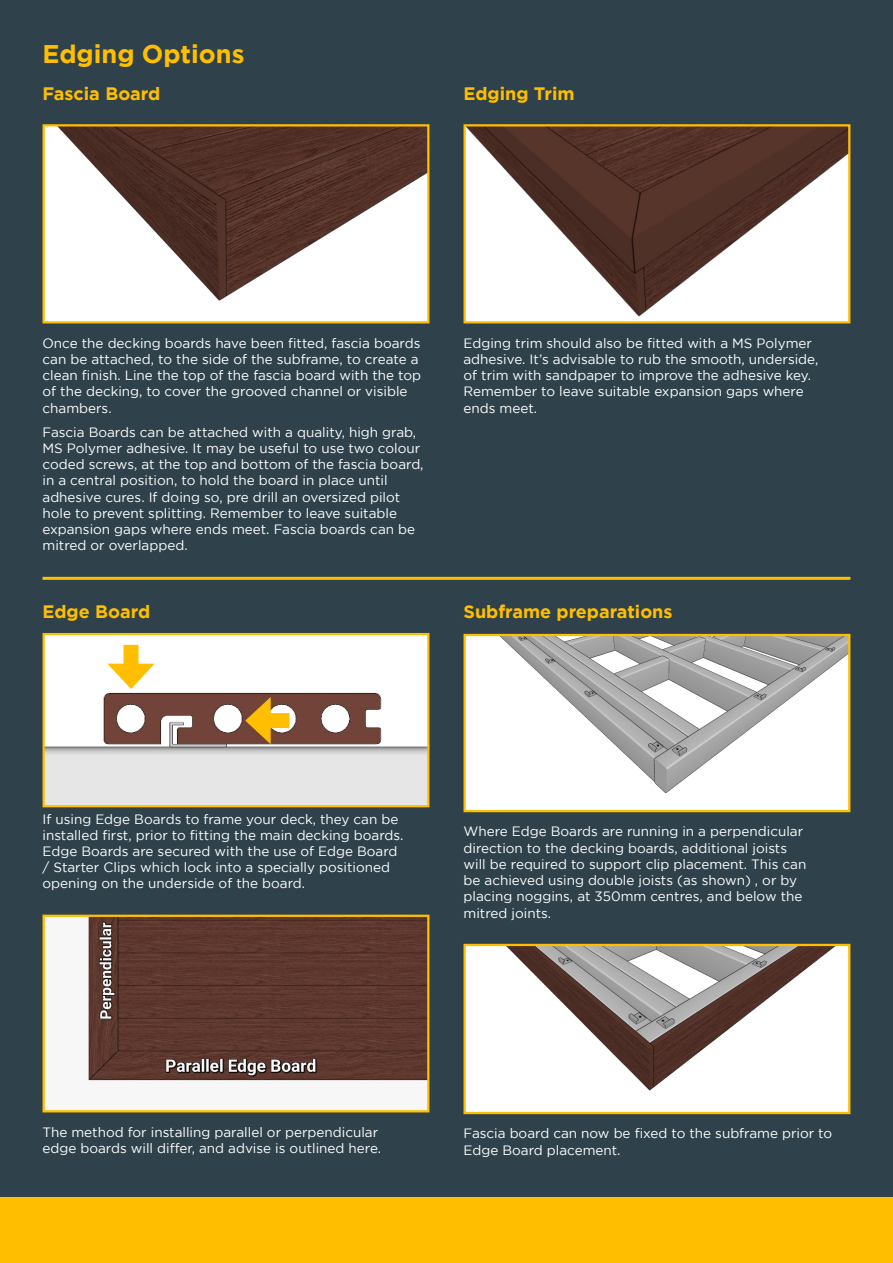
<style>
.page{position:relative;width:893px;height:1263px;background:#2f424b}
.page>*{position:absolute;margin:0;border:0;box-sizing:border-box;transform-origin:0 0}
.t1{font:700 25.5px "Gotham";color:#ffbf00}
.t2{font:700 18px "Gotham";color:#ffbf00}
.t3{font:13.5px/16.2px "Gotham";color:#fff}
</style>
<div class="page">
<div style="left:0;top:1198px;width:893px;height:65px;background:#ffbf00"></div>
<img style="left:46px;top:127px;width:380px;height:193px">
<div style="left:43px;top:124px;width:386px;height:199px;border:2px solid #ffbf00"></div>
<img style="left:466px;top:127px;width:381px;height:193px">
<div style="left:463px;top:124px;width:387px;height:199px;border:2px solid #ffbf00"></div>
<hr style="left:43px;top:577px;width:807px;height:3px;background:#ffbf00">
<img style="left:46px;top:636px;width:380px;height:168px">
<div style="left:43px;top:633px;width:386px;height:174px;border:2px solid #ffbf00"></div>
<img style="left:46px;top:918px;width:380px;height:191px">
<div style="left:43px;top:915px;width:386px;height:197px;border:2px solid #ffbf00"></div>
<img style="left:466px;top:637px;width:381px;height:172px">
<div style="left:463px;top:634px;width:387px;height:178px;border:2px solid #ffbf00"></div>
<img style="left:466px;top:947px;width:381px;height:164px">
<div style="left:463px;top:944px;width:387px;height:170px;border:2px solid #ffbf00"></div>
<div style="left:124px;top:645px;width:15px;height:28px;background:#ffbf00"></div>
<svg style="left:107px;top:664px;width:48px;height:25px"></svg>
<div style="left:261px;top:713px;width:28px;height:15px;background:#ffbf00"></div>
<svg style="left:245px;top:697px;width:26px;height:47px"></svg>
<h1 class="t1" style="left:43px;top:38px;width:203px">Edging Options</h1>
<h2 class="t2" style="left:43px;top:82px;width:119px">Fascia Board</h2>
<h2 class="t2" style="left:463px;top:82px;width:113px">Edging Trim</h2>
<p class="t3" style="left:43px;top:335px;width:380px">Once the decking boards have been fitted, fascia boards can be attached, to the side of the subframe, to create a clean finish. Line the top of the fascia board with the top of the decking, to cover the grooved channel or visible chambers.</p>
<p class="t3" style="left:43px;top:424px;width:383px">Fascia Boards can be attached with a quality, high grab, MS Polymer adhesive. It may be useful to use two colour coded screws, at the top and bottom of the fascia board, in a central position, to hold the board in place until adhesive cures. If doing so, pre drill an oversized pilot hole to prevent splitting. Remember to leave suitable expansion gaps where ends meet. Fascia boards can be mitred or overlapped.</p>
<h2 class="t2" style="left:43px;top:600px;width:109px">Edge Board</h2>
<p class="t3" style="left:463px;top:335px;width:356px">Edging trim should also be fitted with a MS Polymer adhesive. It’s advisable to rub the smooth, underside, of trim with sandpaper to improve the adhesive key.<br>Remember to leave suitable expansion gaps where ends meet.</p>
<h2 class="t2" style="left:463px;top:600px;width:211px">Subframe preparations</h2>
<p class="t3" style="left:43px;top:810px;width:363px">If using Edge Boards to frame your deck, they can be installed first, prior to fitting the main decking boards.<br>Edge Boards are secured with the use of Edge Board / Starter Clips which lock into a specially positioned opening on the underside of the board.</p>
<p class="t3" style="left:463px;top:823px;width:344px">Where Edge Boards are running in a perpendicular direction to the decking boards, additional joists will be required to support clip placement. This can be achieved using double joists (as shown) , or by placing noggins, at 350mm centres, and below the mitred joints.</p>
<p class="t3" style="left:43px;top:1124px;width:340px">The method for installing parallel or perpendicular edge boards will differ, and advise is outlined here.</p>
<p class="t3" style="left:463px;top:1125px;width:370px">Fascia board can now be fixed to the subframe prior to<br>Edge Board placement.</p>
</div>
